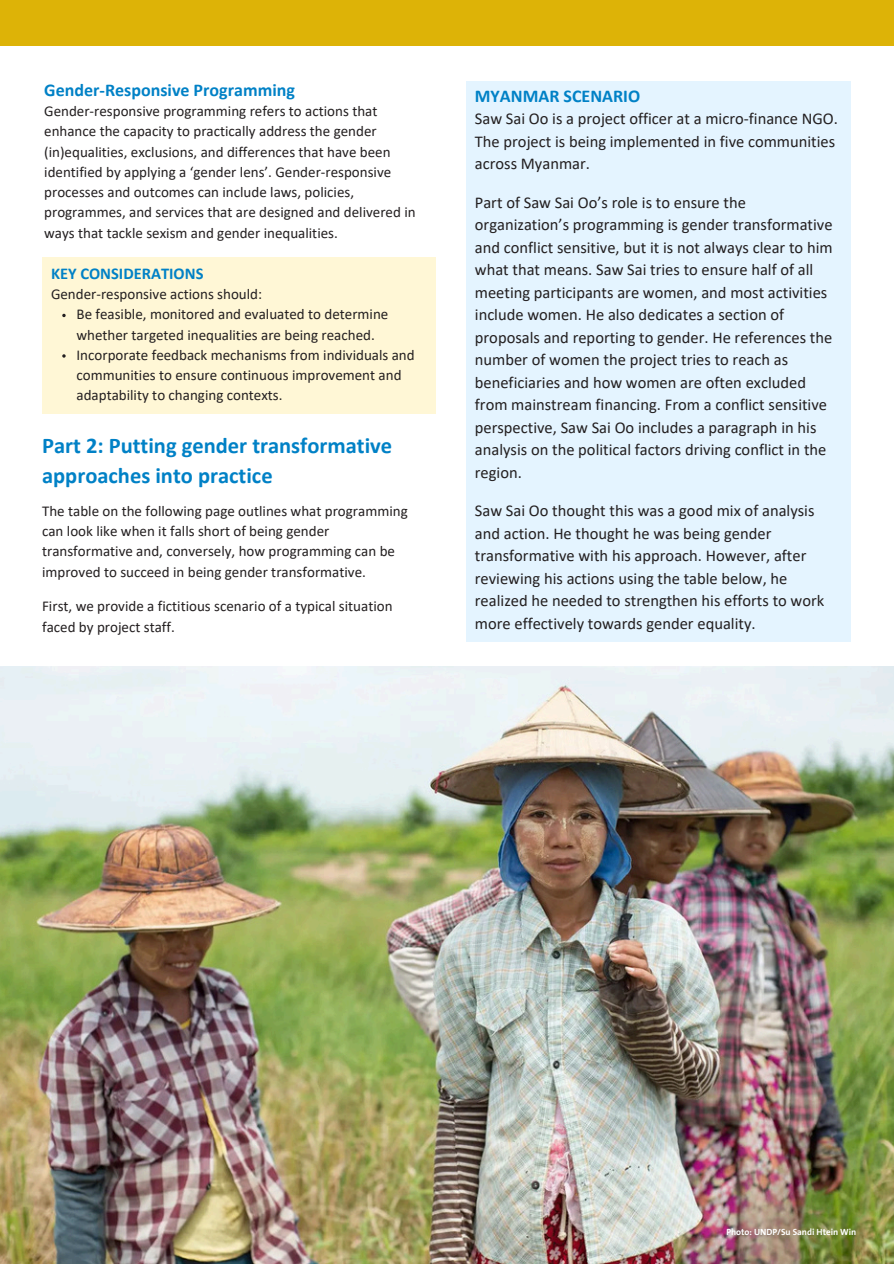
<style>
.page{position:relative;width:894px;height:1264px;background:#fff}
.page>*{position:absolute;margin:0;border:0;box-sizing:border-box;transform-origin:0 0}
.t1{font:700 22.5px/30.3px "Calibri";color:#0081c6}
.t2{font:700 18px "Calibri";color:#0081c6}
.t3{font:16.5px/22.5px "Calibri";color:#231f20}
.t4{font:700 16.5px "Calibri";color:#0081c6}
.t5{font:15px/20.2px "Calibri";color:#231f20}
.t6{font:700 9px "The Sans";color:#fff}
</style>
<div class="page">
<div style="left:0;top:0;width:893px;height:46px;background:#ddb307"></div>
<div style="left:42px;top:257px;width:393px;height:156px;background:#fff7d6"></div>
<img style="left:0;top:666px;width:893px;height:597px">
<svg style="left:62px;top:314px;width:4px;height:3px"></svg>
<svg style="left:62px;top:354px;width:4px;height:3px"></svg>
<div style="left:466px;top:81px;width:384px;height:560px;background:#e4f4ff"></div>
<h2 class="t2" style="left:44px;top:82px;width:252px">Gender-Responsive Programming</h2>
<h2 class="t5" style="left:44px;top:102px;width:373px">Gender-responsive programming refers to actions that enhance the capacity to practically address the gender (in)equalities, exclusions, and differences that have been identified by applying a ‘gender lens’. Gender-responsive processes and outcomes can include laws, policies, programmes, and services that are designed and delivered in ways that tackle sexism and gender inequalities.</h2>
<p class="t4" style="left:51px;top:266px;width:154px">KEY CONSIDERATIONS</p>
<p class="t5" style="left:51px;top:285px;width:212px">Gender-responsive actions should:</p>
<p class="t5" style="left:76px;top:305px;width:313px">Be feasible, monitored and evaluated to determine whether targeted inequalities are being reached.</p>
<h1 class="t5" style="left:76px;top:346px;width:339px">Incorporate feedback mechanisms from individuals and communities to ensure continuous improvement and adaptability to changing contexts.</h1>
<h2 class="t1" style="left:42px;top:432px;width:351px">Part 2: Putting gender transformative approaches into practice</h2>
<h2 class="t5" style="left:42px;top:502px;width:367px">The table on the following page outlines what programming can look like when it falls short of being gender transformative and, conversely, how programming can be improved to succeed in being gender transformative.</h2>
<h2 class="t5" style="left:42px;top:597px;width:352px">First, we provide a fictitious scenario of a typical situation faced by project staff.</h2>
<h2 class="t2" style="left:474px;top:88px;width:167px">MYANMAR SCENARIO</h2>
<h2 class="t3" style="left:474px;top:109px;width:364px">Saw Sai Oo is a project officer at a micro-finance NGO.<br>The project is being implemented in five communities across Myanmar.</h2>
<h2 class="t3" style="left:474px;top:192px;width:359px">Part of Saw Sai Oo’s role is to ensure the organization’s programming is gender transformative and conflict sensitive, but it is not always clear to him what that means. Saw Sai tries to ensure half of all meeting participants are women, and most activities include women. He also dedicates a section of proposals and reporting to gender. He references the number of women the project tries to reach as beneficiaries and how women are often excluded from mainstream financing. From a conflict sensitive perspective, Saw Sai Oo includes a paragraph in his analysis on the political factors driving conflict in the region.</h2>
<p class="t3" style="left:474px;top:501px;width:351px">Saw Sai Oo thought this was a good mix of analysis and action. He thought he was being gender transformative with his approach. However, after reviewing his actions using the table below, he realized he needed to strengthen his efforts to work more effectively towards gender equality.</p>
<p class="t6" style="left:726px;top:1224px;width:131px">Photo: UNDP/Su Sandi Htein Win</p>
</div>
